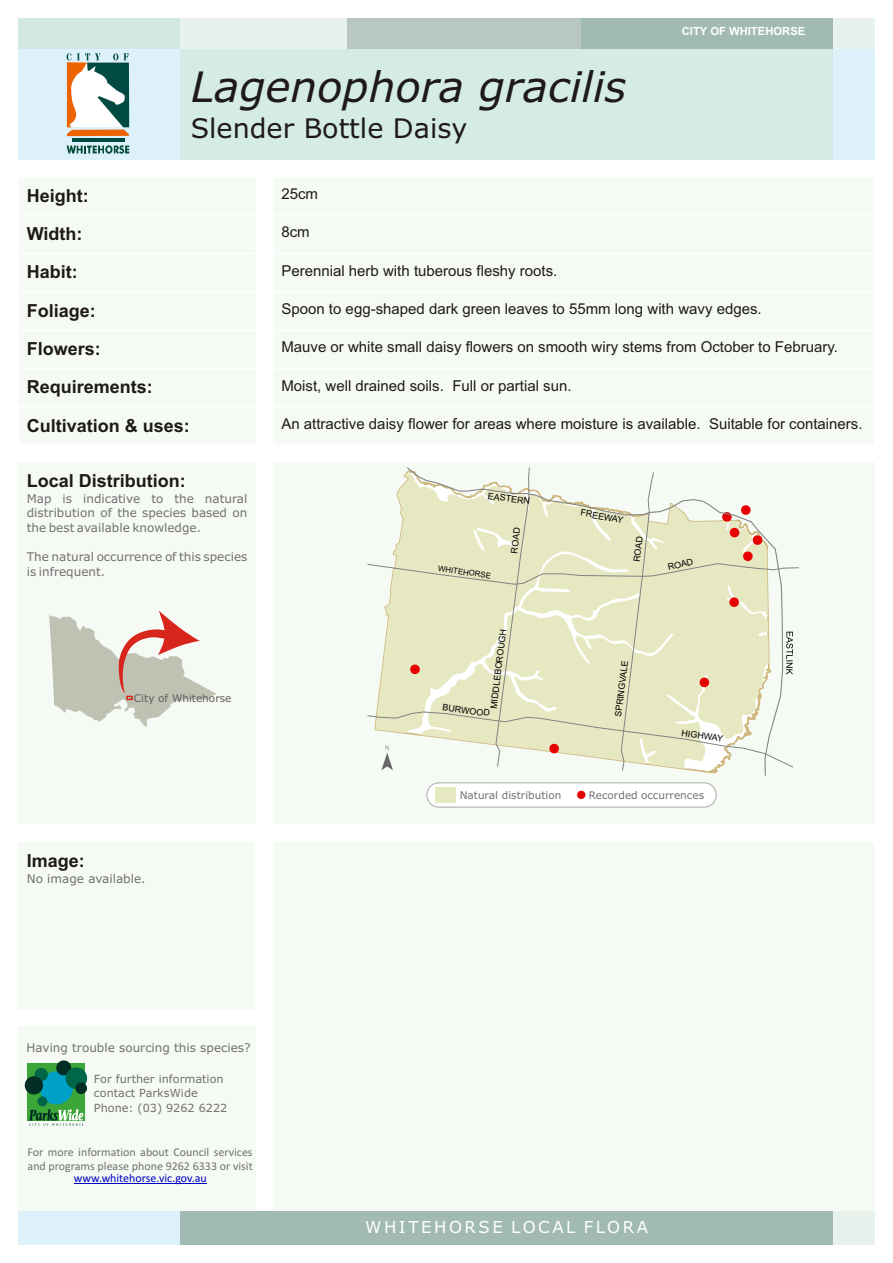
<style>
.page{position:relative;width:893px;height:1263px;background:#fff}
.page>*{position:absolute;margin:0;border:0;box-sizing:border-box;transform-origin:0 0}
.t1{font:italic 42px "Verdana";color:#1f1a17}
.t2{font:27px "Verdana";color:#1f1a17}
.t3{font:700 18px "Arial";color:#1f1a17}
.t4{font:16.5px "Verdana";letter-spacing:.155em;color:#fff}
.t5{font:15px "Arial";color:#1f1a17}
.t6{font:12px/14.5px "Verdana";color:#737070;text-align:justify}
.t7{font:12px/13.2px "Calibri";color:#737070}
.t8{font:12px "Calibri";color:#0000c4}
.t9{font:11.25px/14.4px "Verdana";color:#737070}
.t10{font:700 11.25px "Arial";color:#fff}
.t11{font:10.5px "Verdana";color:#737070}
.t12{font:10.5px "Verdana";color:#615c5c}
.t13{font:9px "Arial";color:#000}
.t14{font:7.95px "Arial";color:#000}
.s1{font-family:"ESRI Default Marker";font-size:12.15px;color:#e60000}
</style>
<div class="page">
<div style="left:18px;top:18px;width:163px;height:32px;background:#d1e8e3"></div>
<div style="left:181px;top:18px;width:166px;height:32px;background:#e6f2eb"></div>
<div style="left:347px;top:18px;width:234px;height:32px;background:#b8c7c2"></div>
<div style="left:581px;top:18px;width:252px;height:32px;background:#a1bab3"></div>
<div style="left:833px;top:18px;width:41px;height:32px;background:#e6f2eb"></div>
<div style="left:18px;top:50px;width:163px;height:110px;background:#dcf1fa"></div>
<div style="left:181px;top:50px;width:652px;height:110px;background:#d4ebe6"></div>
<div style="left:833px;top:50px;width:41px;height:110px;background:#dcf1fa"></div>
<div style="left:18px;top:177px;width:238px;height:38px;background:#f5faf5"></div>
<div style="left:273px;top:177px;width:601px;height:38px;background:#f5faf5"></div>
<div style="left:18px;top:215px;width:238px;height:39px;background:#f5faf5"></div>
<div style="left:273px;top:215px;width:601px;height:39px;background:#f5faf5"></div>
<div style="left:18px;top:254px;width:238px;height:38px;background:#f5faf5"></div>
<div style="left:273px;top:254px;width:601px;height:38px;background:#f5faf5"></div>
<div style="left:18px;top:292px;width:238px;height:38px;background:#f5faf5"></div>
<div style="left:273px;top:292px;width:601px;height:38px;background:#f5faf5"></div>
<div style="left:18px;top:330px;width:238px;height:38px;background:#f5faf5"></div>
<div style="left:273px;top:330px;width:601px;height:38px;background:#f5faf5"></div>
<div style="left:18px;top:368px;width:238px;height:39px;background:#f5faf5"></div>
<div style="left:273px;top:368px;width:601px;height:39px;background:#f5faf5"></div>
<div style="left:18px;top:407px;width:238px;height:38px;background:#f5faf5"></div>
<div style="left:273px;top:407px;width:601px;height:38px;background:#f5faf5"></div>
<div style="left:18px;top:462px;width:238px;height:363px;background:#f5faf5"></div>
<div style="left:273px;top:462px;width:601px;height:363px;background:#f5faf5"></div>
<div style="left:18px;top:842px;width:238px;height:167px;background:#f5faf5"></div>
<div style="left:273px;top:842px;width:601px;height:369px;background:#f5faf5"></div>
<div style="left:18px;top:1026px;width:238px;height:185px;background:#f5faf5"></div>
<div style="left:18px;top:1211px;width:163px;height:34px;background:#dcf1fa"></div>
<div style="left:181px;top:1211px;width:652px;height:34px;background:#a1bab3"></div>
<div style="left:833px;top:1211px;width:41px;height:34px;background:#e6f2eb"></div>
<hr style="left:18px;top:177px;width:1px;height:269px;background:#fff">
<hr style="left:273px;top:177px;width:1px;height:269px;background:#fff">
<hr style="left:18px;top:444px;width:856px;height:2px;background:#fff">
<hr style="left:18px;top:406px;width:856px;height:1px;background:#fff">
<hr style="left:18px;top:368px;width:856px;height:1px;background:#fff">
<hr style="left:18px;top:329px;width:856px;height:2px;background:#fff">
<hr style="left:18px;top:291px;width:856px;height:2px;background:#fff">
<hr style="left:18px;top:253px;width:856px;height:1px;background:#fff">
<hr style="left:18px;top:215px;width:856px;height:1px;background:#fff">
<hr style="left:18px;top:177px;width:856px;height:1px;background:#fff">
<svg style="left:67px;top:145px;width:62px;height:9px"></svg>
<hr style="left:72px;top:138px;width:52px;height:3px;background:#004a42">
<svg style="left:67px;top:53px;width:62px;height:83px;background:#b2b19f"></svg>
<svg style="left:25px;top:1060px;width:62px;height:65px"></svg>
<hr style="left:74px;top:1183px;width:133px;height:1px;background:#0000c4">
<div style="left:426px;top:782px;width:291px;height:25px;background:#fff;border:1px solid #aba8a8;border-radius:12px"></div>
<div style="left:436px;top:787px;width:20px;height:16px;background:#e6e8c2"></div>
<svg style="left:49px;top:611px;width:167px;height:116px"></svg>
<svg style="left:367px;top:467px;width:432px;height:308px"></svg>
<h1 class="t1" style="left:191px;top:70px;width:437px">Lagenophora gracilis</h1>
<h2 class="t2" style="left:191px;top:117px;width:278px">Slender Bottle Daisy</h2>
<p class="t10" style="left:682px;top:27px;width:125px">CITY OF WHITEHORSE</p>
<p class="t3" style="left:27px;top:189px;width:63px">Height:</p>
<p class="t5" style="left:281px;top:188px;width:38px">25cm</p>
<p class="t3" style="left:27px;top:227px;width:57px">Width:</p>
<p class="t5" style="left:281px;top:226px;width:30px">8cm</p>
<p class="t3" style="left:27px;top:265px;width:52px">Habit:</p>
<p class="t5" style="left:281px;top:265px;width:277px">Perennial herb with tuberous fleshy roots.</p>
<p class="t3" style="left:27px;top:304px;width:71px">Foliage:</p>
<p class="t5" style="left:281px;top:303px;width:482px">Spoon to egg-shaped dark green leaves to 55mm long with wavy edges.</p>
<p class="t3" style="left:27px;top:342px;width:76px">Flowers:</p>
<p class="t5" style="left:281px;top:341px;width:558px">Mauve or white small daisy flowers on smooth wiry stems from October to February.</p>
<p class="t3" style="left:27px;top:380px;width:128px">Requirements:</p>
<p class="t5" style="left:281px;top:380px;width:292px">Moist, well drained soils. Full or partial sun.</p>
<p class="t3" style="left:27px;top:418px;width:165px">Cultivation &amp; uses:</p>
<p class="t5" style="left:281px;top:418px;width:583px">An attractive daisy flower for areas where moisture is available. Suitable for containers.</p>
<p class="t3" style="left:27px;top:474px;width:161px">Local Distribution:</p>
<p class="t6" style="left:27px;top:492px;width:222px">Map is indicative to the natural distribution of the species based on the best available knowledge.</p>
<p class="t6" style="left:27px;top:550px;width:222px">The natural occurrence of this species is infrequent.</p>
<p class="t12" style="left:134px;top:693px;width:99px">City of Whitehorse</p>
<p class="t3" style="left:27px;top:854px;width:60px">Image:</p>
<p class="t6" style="left:27px;top:872px;width:120px">No image available.</p>
<p class="t6" style="left:26px;top:1041px;width:226px">Having trouble sourcing this species?</p>
<p class="t9" style="left:94px;top:1073px;width:135px">For further information contact ParksWide<br>Phone: (03) 9262 6222</p>
<p class="t7" style="left:28px;top:1147px;width:227px">For more information about Council services and programs please phone 9262 6333 or visit</p>
<p class="t8" style="left:74px;top:1173px;width:134px">www.whitehorse.vic.gov.au</p>
<p class="t13" style="left:488px;top:492px;width:44px;rotate:7deg">EASTERN</p>
<p class="t14" style="left:438px;top:566px;width:55px;rotate:7deg">WHITEHORSE</p>
<p class="t13" style="left:511px;top:553px;width:27px;rotate:-83deg">ROAD</p>
<p class="t13" style="left:490px;top:708px;width:82px;rotate:-83deg">MIDDLEBOROUGH</p>
<p class="t13" style="left:443px;top:704px;width:49px;rotate:7deg">BURWOOD</p>
<p class="t13" style="left:581px;top:509px;width:45px;rotate:11deg">FREEWAY</p>
<p class="t13" style="left:633px;top:561px;width:27px;rotate:-83deg">ROAD</p>
<p class="t13" style="left:667px;top:564px;width:27px;rotate:-14deg">ROAD</p>
<p class="t13" style="left:615px;top:716px;width:58px;rotate:-83deg">SPRINGVALE</p>
<p class="t13" style="left:682px;top:730px;width:43px;rotate:7deg">HIGHWAY</p>
<p class="t11" style="left:460px;top:791px;width:103px">Natural distribution</p>
<p class="t11" style="left:577px;top:791px;width:129px"><span class="s1">!</span> Recorded occurrences</p>
<p class="t4" style="left:365px;top:1221px;width:284px">WHITEHORSE LOCAL FLORA</p>
</div>
